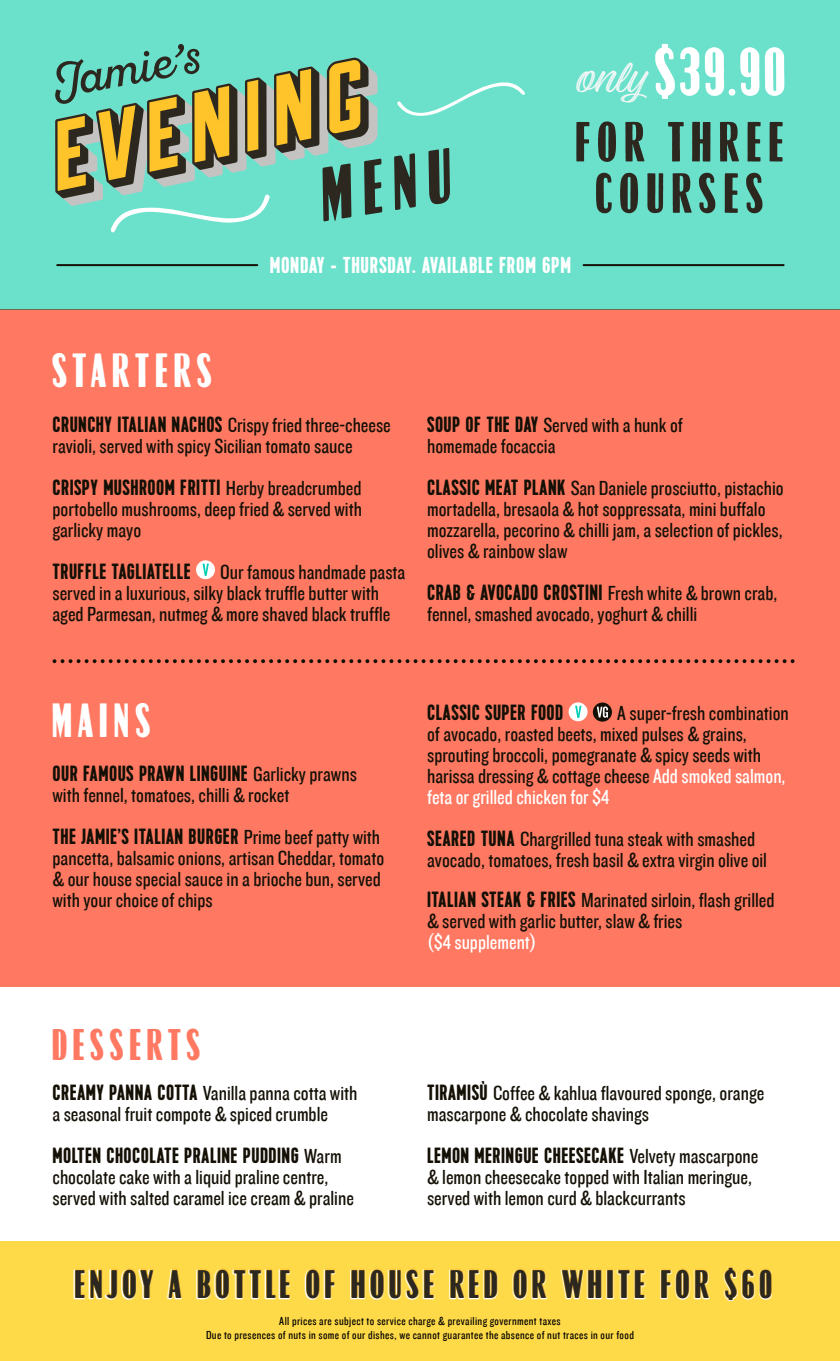
<style>
.page{position:relative;width:840px;height:1361px;background:#fff}
.page>*{position:absolute;margin:0;border:0;box-sizing:border-box;transform-origin:0 0}
.t1{font:76px "Rospi Clean";color:#2c281f}
.t2{font:68px "Rospi Retro";color:#fff}
.t3{font:48px "Rospi Retro";letter-spacing:.09em;color:#fff}
.t4{font:44.4px "Rospi Retro";letter-spacing:.09em;color:#ff7962}
.t5{font:39.8px "Rospi Clean";letter-spacing:.08em;color:#2c281f}
.t6{font:700 23px "Kapra";letter-spacing:.03em;color:#fff}
.t7{font:700 22px "Kapra";letter-spacing:.02em;color:#141006}
.t8{font:21px/21px "Knockout HTF29 Junior Liteweight";color:#141006}
.t9{font:21px "Knockout HTF29 Junior Liteweight";color:#fff}
.t10{font:12px/14px "Knockout HTF29 Junior Liteweight";letter-spacing:.03em;color:#000;text-align:center}
.s1{font-family:"Adinah Inline";font-size:42px;color:#f8f8f8}
.s2{font-family:"Kapra";font-weight:700;font-size:22px}
.s3{font-family:"Knockout HTF29 Junior Liteweight";font-weight:400;font-size:21px}
.s4{color:#fff}
</style>
<div class="page">
<div style="left:0;top:0;width:839px;height:309px;background:#6be1cc"></div>
<div style="left:0;top:1242px;width:839px;height:119px;background:#ffda48"></div>
<svg style="left:74px;top:1269px;width:660px;height:32px"></svg>
<svg style="left:74px;top:1268px;width:80px;height:31px"></svg>
<svg style="left:168px;top:1269px;width:14px;height:32px"></svg>
<svg style="left:196px;top:1268px;width:95px;height:31px"></svg>
<svg style="left:305px;top:1268px;width:31px;height:31px"></svg>
<svg style="left:350px;top:1268px;width:85px;height:31px"></svg>
<svg style="left:449px;top:1269px;width:49px;height:29px"></svg>
<svg style="left:512px;top:1268px;width:35px;height:31px"></svg>
<svg style="left:561px;top:1269px;width:84px;height:29px"></svg>
<svg style="left:659px;top:1268px;width:50px;height:31px"></svg>
<svg style="left:723px;top:1267px;width:49px;height:33px"></svg>
<div style="left:0;top:309px;width:839px;height:677px;background:#ff7962"></div>
<hr style="left:583px;top:264px;width:200px;height:2px;background:#141006">
<hr style="left:57px;top:264px;width:200px;height:2px;background:#141006">
<svg style="left:319px;top:67px;width:58px;height:88px;fill:#c4c3c1"></svg>
<svg style="left:55px;top:44px;width:264px;height:188px"></svg>
<svg style="left:327px;top:58px;width:41px;height:83px"></svg>
<svg style="left:397px;top:82px;width:128px;height:34px"></svg>
<svg style="left:596px;top:173px;width:166px;height:40px"></svg>
<svg style="left:576px;top:121px;width:206px;height:41px"></svg>
<div style="left:568px;top:702px;width:19px;height:19px;background:#fff;border-radius:50%"></div>
<svg style="left:575px;top:706px;width:6px;height:12px"></svg>
<svg style="left:592px;top:702px;width:19px;height:19px"></svg>
<svg style="left:596px;top:706px;width:11px;height:12px"></svg>
<svg style="left:62px;top:659px;width:731px;height:4px"></svg>
<div style="left:196px;top:560px;width:19px;height:19px;background:#fff;border-radius:50%"></div>
<svg style="left:202px;top:564px;width:7px;height:12px"></svg>
<h1 class="t1" style="left:310px;top:156px;width:136px;rotate:-9deg">menu</h1>
<h2 class="t2" style="left:577px;top:36px;width:211px"><span class="s1">only</span> $39.90</h2>
<p class="t6" style="left:269px;top:252px;width:302px">MONDAY - THURSDAY. AVAILABLE FROM 6PM</p>
<h3 class="t3" style="left:51px;top:345px;width:163px">STARTERS</h3>
<p class="t8" style="left:52px;top:415px;width:339px"><span class="s2">CRUNCHY ITALIAN NACHOS</span> Crispy fried three-cheese ravioli, served with spicy Sicilian tomato sauce</p>
<p class="t7" style="left:52px;top:474px;width:310px">CRISPY MUSHROOM FRITTI <span class="s3">Herby breadcrumbed</span></p>
<p class="t8" style="left:52px;top:499px;width:311px">portobello mushrooms, deep fried &amp; served with garlicky mayo</p>
<p class="t7" style="left:52px;top:558px;width:140px">TRUFFLE TAGLIATELLE</p>
<p class="t8" style="left:52px;top:562px;width:354px;text-indent:168px">Our famous handmade pasta served in a luxurious, silky black truffle butter with aged Parmesan, nutmeg &amp; more shaved black truffle</p>
<p class="t8" style="left:427px;top:415px;width:257px"><span class="s2">SOUP OF THE DAY</span> Served with a hunk of homemade focaccia</p>
<p class="t8" style="left:427px;top:478px;width:358px"><span class="s2">CLASSIC MEAT PLANK</span> San Daniele prosciutto, pistachio mortadella, bresaola &amp; hot soppressata, mini buffalo mozzarella, pecorino &amp; chilli jam, a selection of pickles, olives &amp; rainbow slaw</p>
<p class="t8" style="left:427px;top:583px;width:351px"><span class="s2">CRAB &amp; AVOCADO CROSTINI</span> Fresh white &amp; brown crab, fennel, smashed avocado, yoghurt &amp; chilli</p>
<h3 class="t3" style="left:51px;top:695px;width:102px">MAINS</h3>
<p class="t7" style="left:52px;top:760px;width:306px">OUR FAMOUS PRAWN LINGUINE <span class="s3">Garlicky prawns</span></p>
<p class="t8" style="left:52px;top:785px;width:238px">with fennel, tomatoes, chilli &amp; rocket</p>
<p class="t7" style="left:52px;top:823px;width:329px">THE JAMIE’S ITALIAN BURGER <span class="s3">Prime beef patty with</span></p>
<p class="t8" style="left:52px;top:848px;width:333px">pancetta, balsamic onions, artisan Cheddar, tomato &amp; our house special sauce in a brioche bun, served with your choice of chips</p>
<h3 class="t4" style="left:51px;top:1020px;width:151px">DESSERTS</h3>
<p class="t8" style="left:52px;top:1083px;width:306px"><span class="s2">CREAMY PANNA COTTA</span> Vanilla panna cotta with a seasonal fruit compote &amp; spiced crumble</p>
<p class="t7" style="left:52px;top:1142px;width:290px">MOLTEN CHOCOLATE PRALINE PUDDING <span class="s3">Warm</span></p>
<p class="t8" style="left:52px;top:1167px;width:303px">chocolate cake with a liquid praline centre, served with salted caramel ice cream &amp; praline</p>
<p class="t7" style="left:427px;top:700px;width:138px">CLASSIC SUPER FOOD</p>
<p class="t8" style="left:427px;top:703px;width:363px;text-indent:190px">A super-fresh combination of avocado, roasted beets, mixed pulses &amp; grains, sprouting broccoli, pomegranate &amp; spicy seeds with harissa dressing &amp; cottage cheese <span class="s4">Add smoked salmon, feta or grilled chicken for $4</span></p>
<p class="t8" style="left:427px;top:829px;width:341px"><span class="s2">SEARED TUNA</span> Chargrilled tuna steak with smashed avocado, tomatoes, fresh basil &amp; extra virgin olive oil</p>
<p class="t8" style="left:427px;top:890px;width:349px"><span class="s2">ITALIAN STEAK &amp; FRIES</span> Marinated sirloin, flash grilled &amp; served with garlic butter, slaw &amp; fries</p>
<p class="t9" style="left:427px;top:931px;width:111px">($4 supplement)</p>
<p class="t8" style="left:427px;top:1083px;width:338px"><span class="s2">TIRAMISÙ</span> Coffee &amp; kahlua flavoured sponge, orange mascarpone &amp; chocolate shavings</p>
<p class="t7" style="left:427px;top:1142px;width:332px">LEMON MERINGUE CHEESECAKE <span class="s3">Velvety mascarpone</span></p>
<p class="t8" style="left:427px;top:1167px;width:326px">&amp; lemon cheesecake topped with Italian meringue, served with lemon curd &amp; blackcurrants</p>
<h3 class="t5" style="left:74px;top:1262px;width:700px">ENJOY A BOTTLE OF HOUSE RED OR WHITE FOR $60</h3>
<p class="t10" style="left:206px;top:1314px;width:429px">All prices are subject to service charge &amp; prevailing government taxes<br>Due to presences of nuts in some of our dishes, we cannot guarantee the absence of nut traces in our food</p>
</div>
